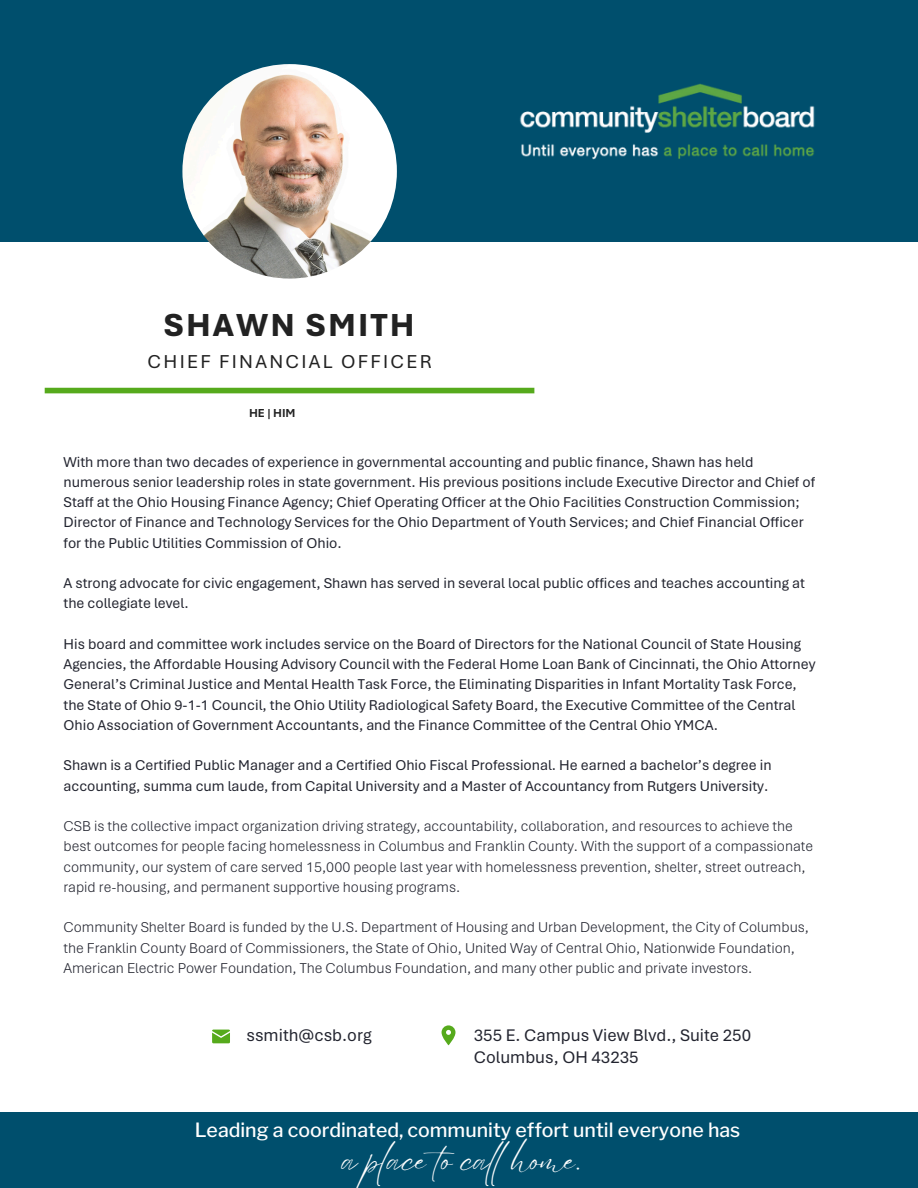
<style>
.page{position:relative;width:918px;height:1188px;background:#fff}
.page>*{position:absolute;margin:0;border:0;box-sizing:border-box;transform-origin:0 0}
.t1{font:800 33.6px "Aptos";letter-spacing:.06em;color:#222}
.t2{font:31.95px "Eyesome Script";color:#fff}
.t3{font:19.65px "Aptos";letter-spacing:.115em;color:#222}
.t4{font:500 19.5px "Libre Franklin";color:#fff}
.t5{font:17.7px/21.3px "Aptos";color:#22242f}
.t6{font:15px/20.2px "Aptos";color:#22242f}
.t7{font:300 15px/20.2px "Aptos";color:#22242f}
.t8{font:700 12.15px "Aptos";color:#222}
</style>
<div class="page">
<svg style="left:212px;top:1030px;width:18px;height:13px"></svg>
<svg style="left:442px;top:1025px;width:13px;height:20px"></svg>
<div style="left:0;top:0;width:918px;height:241px;background:#004f6d"></div>
<img style="left:182px;top:64px;width:215px;height:215px;border-radius:50%">
<img style="left:520px;top:83px;width:295px;height:77px">
<div style="left:45px;top:388px;width:489px;height:5px;background:#56aa1c"></div>
<div style="left:0;top:1113px;width:918px;height:75px;background:#004f6d"></div>
<p class="t1" style="left:164px;top:304px;width:252px">SHAWN SMITH</p>
<p class="t3" style="left:148px;top:350px;width:286px">CHIEF FINANCIAL OFFICER</p>
<p class="t8" style="left:249px;top:405px;width:48px">HE | HIM</p>
<p class="t6" style="left:64px;top:452px;width:753px">With more than two decades of experience in governmental accounting and public finance, Shawn has held numerous senior leadership roles in state government. His previous positions include Executive Director and Chief of Staff at the Ohio Housing Finance Agency; Chief Operating Officer at the Ohio Facilities Construction Commission; Director of Finance and Technology Services for the Ohio Department of Youth Services; and Chief Financial Officer for the Public Utilities Commission of Ohio.</p>
<h1 class="t6" style="left:64px;top:573px;width:743px">A strong advocate for civic engagement, Shawn has served in several local public offices and teaches accounting at the collegiate level.</h1>
<h3 class="t6" style="left:64px;top:634px;width:754px">His board and committee work includes service on the Board of Directors for the National Council of State Housing Agencies, the Affordable Housing Advisory Council with the Federal Home Loan Bank of Cincinnati, the Ohio Attorney General’s Criminal Justice and Mental Health Task Force, the Eliminating Disparities in Infant Mortality Task Force, the State of Ohio 9-1-1 Council, the Ohio Utility Radiological Safety Board, the Executive Committee of the Central Ohio Association of Government Accountants, and the Finance Committee of the Central Ohio YMCA.</h3>
<p class="t6" style="left:64px;top:755px;width:710px">Shawn is a Certified Public Manager and a Certified Ohio Fiscal Professional. He earned a bachelor’s degree in accounting, summa cum laude, from Capital University and a Master of Accountancy from Rutgers University.</p>
<p class="t7" style="left:64px;top:816px;width:751px">CSB is the collective impact organization driving strategy, accountability, collaboration, and resources to achieve the best outcomes for people facing homelessness in Columbus and Franklin County. With the support of a compassionate community, our system of care served 15,000 people last year with homelessness prevention, shelter, street outreach, rapid re-housing, and permanent supportive housing programs.</p>
<p class="t7" style="left:64px;top:917px;width:747px">Community Shelter Board is funded by the U.S. Department of Housing and Urban Development, the City of Columbus, the Franklin County Board of Commissioners, the State of Ohio, United Way of Central Ohio, Nationwide Foundation,<br>American Electric Power Foundation, The Columbus Foundation, and many other public and private investors.</p>
<p class="t5" style="left:246px;top:1025px;width:127px">ssmith@csb.org</p>
<p class="t5" style="left:474px;top:1025px;width:279px">355 E. Campus View Blvd., Suite 250<br>Columbus, OH 43235</p>
<h5 class="t4" style="left:195px;top:1118px;width:547px">Leading a coordinated, community effort until everyone has</h5>
<p class="t2" style="left:342px;top:1139px;width:240px">a place to cal home.</p>
</div>
